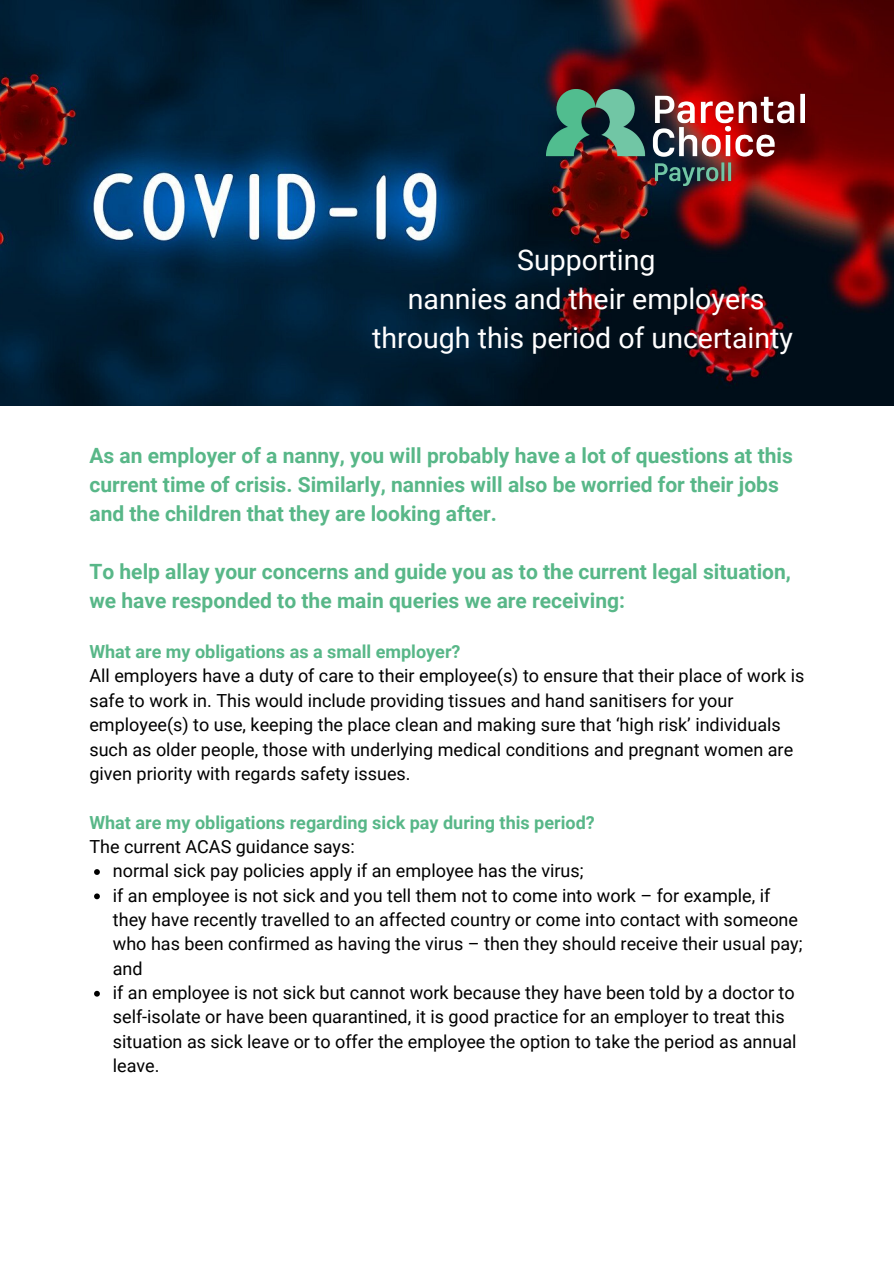
<style>
.page{position:relative;width:894px;height:1264px;background:#fff}
.page>*{position:absolute;margin:0;border:0;box-sizing:border-box;transform-origin:0 0}
.t1{font:28.5px/39.5px "Roboto";color:#fff;text-align:center}
.t2{font:700 21px/29px "Roboto";color:#58b788}
.t3{font:18px/24.3px "Roboto";color:#000}
.t4{font:700 18px "Roboto";color:#58b788}
</style>
<div class="page">
<img style="left:0;top:0;width:893px;height:405px">
<svg style="left:94px;top:869px;width:6px;height:5px"></svg>
<svg style="left:94px;top:893px;width:6px;height:6px"></svg>
<svg style="left:94px;top:990px;width:6px;height:6px"></svg>
<img style="left:546px;top:89px;width:258px;height:96px">
<h1 class="t1" style="left:372px;top:240px;width:422px">Supporting<br>nannies and their employers through this period of uncertainty</h1>
<p class="t2" style="left:89px;top:442px;width:704px">As an employer of a nanny, you will probably have a lot of questions at this current time of crisis. Similarly, nannies will also be worried for their jobs and the children that they are looking after.</p>
<p class="t2" style="left:89px;top:557px;width:703px">To help allay your concerns and guide you as to the current legal situation, we have responded to the main queries we are receiving:</p>
<p class="t4" style="left:89px;top:641px;width:372px">What are my obligations as a small employer?</p>
<p class="t3" style="left:89px;top:664px;width:716px">All employers have a duty of care to their employee(s) to ensure that their place of work is safe to work in. This would include providing tissues and hand sanitisers for your employee(s) to use, keeping the place clean and making sure that ‘high risk’ individuals such as older people, those with underlying medical conditions and pregnant women are given priority with regards safety issues.</p>
<p class="t4" style="left:89px;top:811px;width:506px">What are my obligations regarding sick pay during this period?</p>
<p class="t3" style="left:89px;top:834px;width:267px">The current ACAS guidance says:</p>
<p class="t3" style="left:113px;top:859px;width:691px">normal sick pay policies apply if an employee has the virus;<br>if an employee is not sick and you tell them not to come into work – for example, if they have recently travelled to an affected country or come into contact with someone who has been confirmed as having the virus – then they should receive their usual pay; and<br>if an employee is not sick but cannot work because they have been told by a doctor to self-isolate or have been quarantined, it is good practice for an employer to treat this situation as sick leave or to offer the employee the option to take the period as annual leave.</p>
</div>
